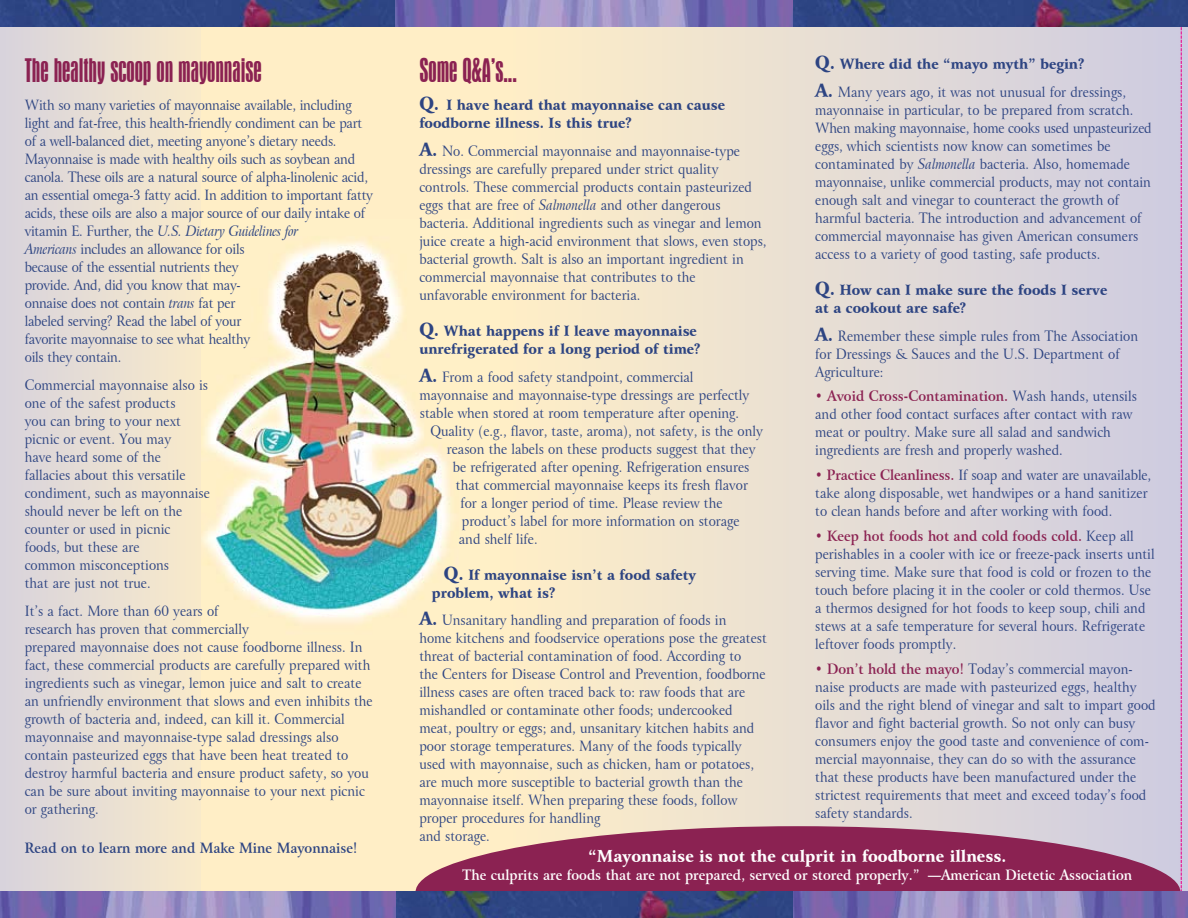
<style>
.page{position:relative;width:1188px;height:918px;background:#fff}
.page>*{position:absolute;margin:0;border:0;box-sizing:border-box;transform-origin:0 0}
.t1{font:condensed 34.5px "Aurora BT";color:#8b2252}
.t2{font:900 16.5px "Arrus BT";color:#fff;scale:.9 1}
.t3{font:14.25px/18px "Arrus BT";color:#2d4482;scale:.9 1}
.t4{font:14.25px/18px "Arrus BT";letter-spacing:-.02em;color:#2d4482;scale:.9 1}
.t5{font:900 14.25px/18px "Arrus BT";color:#2d4482;scale:.9 1}
.t6{font:700 14.25px "Arrus BT";color:#fff;scale:.9 1}
.t7{font:700 14.25px "Arrus BT";color:#2d4482;scale:.9 1}
.s1{font-style:italic}
.s2{font-weight:900;font-size:18px}
.s3{font-weight:900}
.s4{font-size:18px}
.s5{font-weight:700;color:#8b2252}
</style>
<div class="page">
<svg style="left:0;top:27px;width:201px;height:864px;background:#e8ded3"></svg>
<div style="left:496px;top:24px;width:692px;height:883px;background:linear-gradient(to right,#ffefc7,#cdcbe1)"></div>
<div style="left:201px;top:24px;width:299px;height:883px;background:#ffeec6"></div>
<img style="left:201px;top:240px;width:253px;height:384px">
<svg style="left:416px;top:826px;width:764px;height:65px;background:#9f4b6e"></svg>
<svg style="left:1181px;top:27px;width:1px;height:864px"></svg>
<img style="left:0;top:0;width:396px;height:27px">
<svg style="left:792px;top:0;width:396px;height:27px;background:#34467a"></svg>
<svg style="left:396px;top:0;width:396px;height:27px;background:#867bb9"></svg>
<img style="left:0;top:891px;width:396px;height:27px">
<svg style="left:793px;top:891px;width:395px;height:27px;background:#867bb9"></svg>
<svg style="left:396px;top:891px;width:397px;height:27px;background:#33467a"></svg>
<h1 class="t1" style="left:25px;top:52px;width:239px">The healthy scoop on mayonnaise</h1>
<p class="t4" style="left:25px;top:96px;width:389px">With so many varieties of mayonnaise available, including light and fat-free, this health-friendly condiment can be part of a well-balanced diet, meeting anyone’s dietary needs.<br>Mayonnaise is made with healthy oils such as soybean and canola. These oils are a natural source of alpha-linolenic acid, an essential omega-3 fatty acid. In addition to important fatty acids, these oils are also a major source of our daily intake of vitamin E. Further, the <span class="s1">U.S. Dietary Guidelines for<br>Americans</span> includes an allowance for oils<br>because of the essential nutrients they<br>provide. And, did you know that may-<br>onnaise does not contain <span class="s1">trans</span> fat per<br>labeled serving? Read the label of your<br>favorite mayonnaise to see what healthy<br>oils they contain.</p>
<p class="t3" style="left:25px;top:376px;width:207px">Commercial mayonnaise also is one of the safest products<br>you can bring to your next picnic or event. You may<br>have heard some of the fallacies about this versatile condiment, such as mayonnaise should never be left on the counter or used in picnic<br>foods, but these are<br>common misconceptions<br>that are just not true.</p>
<p class="t3" style="left:25px;top:602px;width:388px">It’s a fact. More than 60 years of<br>research has proven that commercially<br>prepared mayonnaise does not cause foodborne illness. In fact, these commercial products are carefully prepared with ingredients such as vinegar, lemon juice and salt to create an unfriendly environment that slows and even inhibits the growth of bacteria and, indeed, can kill it. Commercial mayonnaise and mayonnaise-type salad dressings also contain pasteurized eggs that have been heat treated to destroy harmful bacteria and ensure product safety, so you can be sure about inviting mayonnaise to your next picnic or gathering.</p>
<p class="t7" style="left:25px;top:839px;width:371px">Read on to learn more and Make Mine Mayonnaise!</p>
<p class="t3" style="left:815px;top:51px;width:347px;line-height:27.8px"><span class="s2">Q.</span> <span class="s3">Where did the “mayo myth” begin?<br></span><span class="s2">A.</span> Many years ago, it was not unusual for dressings,</p>
<p class="t3" style="left:815px;top:101px;width:376px">mayonnaise in particular, to be prepared from scratch.<br>When making mayonnaise, home cooks used unpasteurized eggs, which scientists now know can sometimes be contaminated by <span class="s1">Salmonella</span> bacteria. Also, homemade mayonnaise, unlike commercial products, may not contain enough salt and vinegar to counteract the growth of harmful bacteria. The introduction and advancement of commercial mayonnaise has given American consumers access to a variety of good tasting, safe products.</p>
<p class="t5" style="left:815px;top:281px;width:326px"><span class="s4">Q.</span> How can I make sure the foods I serve at a cookout are safe?</p>
<p class="t3" style="left:815px;top:327px;width:360px"><span class="s2">A.</span> Remember these simple rules from The Association for Dressings &amp; Sauces and the U.S. Department of<br>Agriculture:</p>
<p class="t3" style="left:815px;top:388px;width:359px"><span class="s5">• Avoid Cross-Contamination.</span> Wash hands, utensils and other food contact surfaces after contact with raw meat or poultry. Make sure all salad and sandwich ingredients are fresh and properly washed.</p>
<p class="t3" style="left:815px;top:466px;width:375px"><span class="s5">• Practice Cleanliness.</span> If soap and water are unavailable, take along disposable, wet handwipes or a hand sanitizer to clean hands before and after working with food.</p>
<p class="t3" style="left:815px;top:527px;width:379px"><span class="s5">• Keep hot foods hot and cold foods cold.</span> Keep all perishables in a cooler with ice or freeze-pack inserts until serving time. Make sure that food is cold or frozen to the touch before placing it in the cooler or cold thermos. Use a thermos designed for hot foods to keep soup, chili and stews at a safe temperature for several hours. Refrigerate leftover foods promptly.</p>
<p class="t3" style="left:815px;top:660px;width:380px"><span class="s5">• Don’t hold the mayo!</span> Today’s commercial mayon&shy;naise products are made with pasteurized eggs, healthy oils and the right blend of vinegar and salt to impart good flavor and fight bacterial growth. So not only can busy consumers enjoy the good taste and convenience of com&shy;mercial mayonnaise, they can do so with the assurance that these products have been manufactured under the strictest requirements that meet and exceed today’s food safety standards.</p>
<p class="t2" style="left:588px;top:845px;width:466px">“Mayonnaise is not the culprit in foodborne illness.</p>
<p class="t6" style="left:462px;top:866px;width:746px">The culprits are foods that are not prepared, served or stored properly.” —American Dietetic Association</p>
<h1 class="t1" style="left:419px;top:52px;width:99px">Some Q&amp;A’s...</h1>
<p class="t5" style="left:419px;top:96px;width:341px"><span class="s4">Q.</span> I have heard that mayonnaise can cause foodborne illness. Is this true?</p>
<p class="t3" style="left:419px;top:142px;width:387px"><span class="s2">A.</span> No. Commercial mayonnaise and mayonnaise-type dressings are carefully prepared under strict quality controls. These commercial products contain pasteurized eggs that are free of <span class="s1">Salmonella</span> and other dangerous bacteria. Additional ingredients such as vinegar and lemon juice create a high-acid environment that slows, even stops, bacterial growth. Salt is also an important ingredient in commercial mayonnaise that contributes to the unfavorable environment for bacteria.</p>
<p class="t5" style="left:419px;top:322px;width:314px"><span class="s4">Q.</span> What happens if I leave mayonnaise unrefrigerated for a long period of time?</p>
<p class="t3" style="left:419px;top:368px;width:306px"><span class="s2">A.</span> From a food safety standpoint, commercial</p>
<p class="t3" style="left:419px;top:386px;width:368px">mayonnaise and mayonnaise-type dressings are perfectly</p>
<p class="t3" style="left:420px;top:404px;width:356px">stable when stored at room temperature after opening.</p>
<p class="t3" style="left:430px;top:422px;width:371px">Quality (e.g., flavor, taste, aroma), not safety, is the only</p>
<p class="t3" style="left:447px;top:440px;width:345px">reason the labels on these products suggest that they</p>
<p class="t3" style="left:453px;top:458px;width:331px">be refrigerated after opening. Refrigeration ensures</p>
<p class="t3" style="left:456px;top:476px;width:326px">that commercial mayonnaise keeps its fresh flavor</p>
<p class="t3" style="left:460px;top:494px;width:293px">for a longer period of time. Please review the</p>
<p class="t3" style="left:462px;top:512px;width:310px">product’s label for more information on storage</p>
<p class="t3" style="left:459px;top:530px;width:89px">and shelf life.</p>
<p class="t5" style="left:432px;top:566px;width:295px;text-indent:12px"><span class="s4">Q.</span> If mayonnaise isn’t a food safety problem, what is?</p>
<p class="t3" style="left:419px;top:612px;width:388px"><span class="s2">A.</span> Unsanitary handling and preparation of foods in<br>home kitchens and foodservice operations pose the greatest threat of bacterial contamination of food. According to<br>the Centers for Disease Control and Prevention, foodborne illness cases are often traced back to: raw foods that are mishandled or contaminate other foods; undercooked meat, poultry or eggs; and, unsanitary kitchen habits and poor storage temperatures. Many of the foods typically used with mayonnaise, such as chicken, ham or potatoes, are much more susceptible to bacterial growth than the mayonnaise itself. When preparing these foods, follow proper procedures for handling<br>and storage.</p>
</div>
